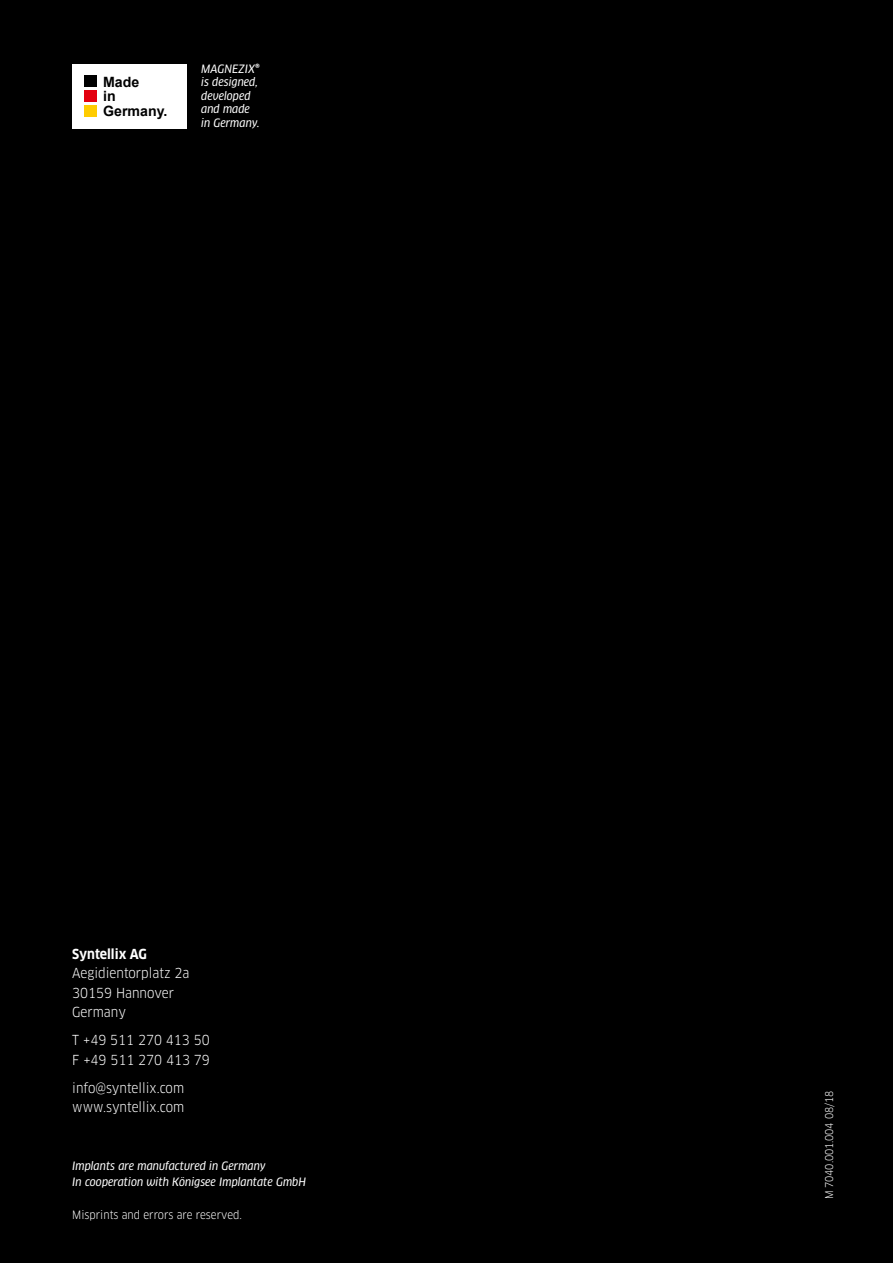
<style>
.page{position:relative;width:893px;height:1263px;background:#000}
.page>*{position:absolute;margin:0;border:0;box-sizing:border-box;transform-origin:0 0}
.t1{font:700 14.25px/14.4px "Arial";color:#000}
.t2{font:13.5px/19.5px "Clan Pro Narr";color:#fff}
.t3{font:700 13.5px "Clan Pro Narr";color:#fff}
.t4{font:italic 11.25px/13.5px "Clan Pro Narr News";color:#fff}
.t5{font:11.25px "Clan Pro Narr";color:#fff}
.t6{font:10.5px "Clan Pro Narr";letter-spacing:-.01em;color:#fff}
.s1{font-family:"Clan Pro Narr";font-weight:700;font-style:normal}
</style>
<div class="page">
<div style="left:72px;top:64px;width:115px;height:65px;background:#fff"></div>
<div style="left:84px;top:90px;width:12px;height:12px;background:#e3000f"></div>
<div style="left:84px;top:76px;width:12px;height:11px;background:#000"></div>
<div style="left:84px;top:105px;width:12px;height:12px;background:#fc0"></div>
<p class="t1" style="left:103px;top:75px;width:66px">Made<br>in<br>Germany.</p>
<p class="t4" style="left:201px;top:62px;width:60px">MAGNEZIX<span class="s1">® </span>is designed, developed and made in Germany.</p>
<p class="t3" style="left:72px;top:946px;width:76px">Syntellix AG</p>
<p class="t2" style="left:72px;top:964px;width:119px">Aegidientorplatz 2a<br>30159 Hannover<br>Germany</p>
<p class="t2" style="left:72px;top:1031px;width:139px">T +49 511 270 413 50<br>F +49 511 270 413 79</p>
<p class="t2" style="left:72px;top:1078px;width:113px">info@syntellix.com www.syntellix.com</p>
<p class="t4" style="left:72px;top:1157px;width:235px;line-height:16.5px">Implants are manufactured in Germany<br>In cooperation with Königsee Implantate GmbH</p>
<p class="t5" style="left:72px;top:1208px;width:171px">Misprints and errors are reserved.</p>
<p class="t6" style="left:823px;top:1199px;width:110px;rotate:-90deg">M 7040.001.004 08/18</p>
</div>
